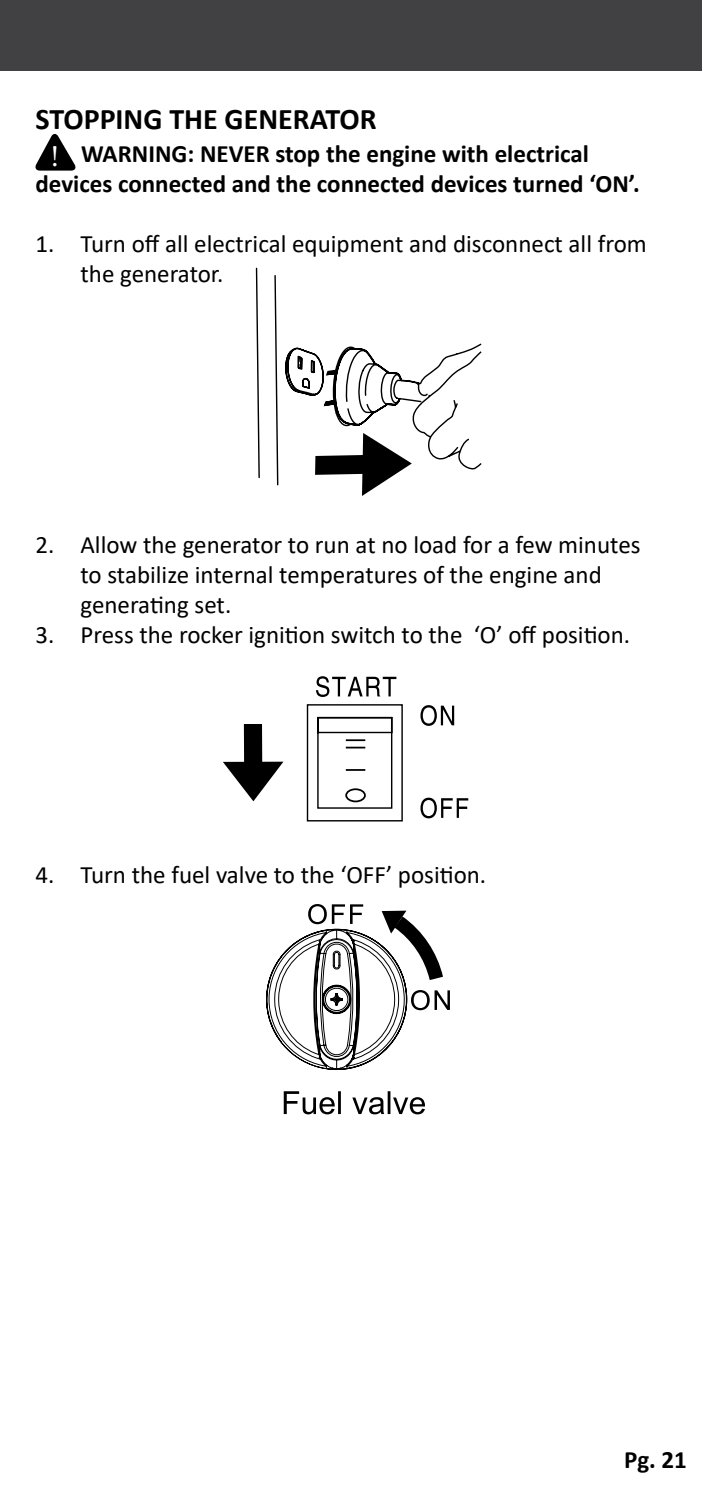
<style>
.page{position:relative;width:702px;height:1489px;background:#fff}
.page>*{position:absolute;margin:0;border:0;box-sizing:border-box;transform-origin:0 0}
.t1{font:700 30px "Calibri";color:#000}
.t2{font:25px/30px "Calibri";color:#000}
.t3{font:700 25px/30px "Calibri";color:#000}
.s1{font-family:"Minion Pro";font-weight:400;font-size:30px;color:#fff}
</style>
<div class="page">
<div style="left:0;top:0;width:702px;height:71px;background:#414042"></div>
<svg style="left:35px;top:134px;width:41px;height:37px"></svg>
<svg style="left:255px;top:267px;width:227px;height:229px"></svg>
<svg style="left:284px;top:1091px;width:141px;height:23px"></svg>
<svg style="left:266px;top:904px;width:184px;height:166px"></svg>
<svg style="left:420px;top:705px;width:34px;height:20px"></svg>
<svg style="left:420px;top:797px;width:48px;height:21px"></svg>
<svg style="left:316px;top:676px;width:80px;height:21px"></svg>
<svg style="left:223px;top:724px;width:60px;height:77px"></svg>
<svg style="left:306px;top:704px;width:97px;height:118px"></svg>
<div style="left:345px;top:788px;width:21px;height:14px;border:2px solid #000;border-radius:50%"></div>
<p class="t1" style="left:35px;top:98px;width:343px">STOPPING THE GENERATOR</p>
<p class="t3" style="left:35px;top:139px;width:605px;text-indent:15px"><span class="s1">!</span> WARNING: NEVER stop the engine with electrical devices connected and the connected devices turned ‘ON’.</p>
<p class="t2" style="left:80px;top:228px;width:568px;text-indent:-45px">1. Turn off all electrical equipment and disconnect all from the generator.</p>
<p class="t2" style="left:80px;top:528px;width:561px;text-indent:-45px">2. Allow the generator to run at no load for a few minutes to stabilize internal temperatures of the engine and generating set.</p>
<p class="t2" style="left:35px;top:618px;width:596px">3. Press the rocker ignition switch to the ‘O’ off position.</p>
<p class="t2" style="left:35px;top:858px;width:452px">4. Turn the fuel valve to the ‘OFF’ position.</p>
<p class="t3" style="left:624px;top:1443px;width:64px">Pg. 21</p>
</div>
